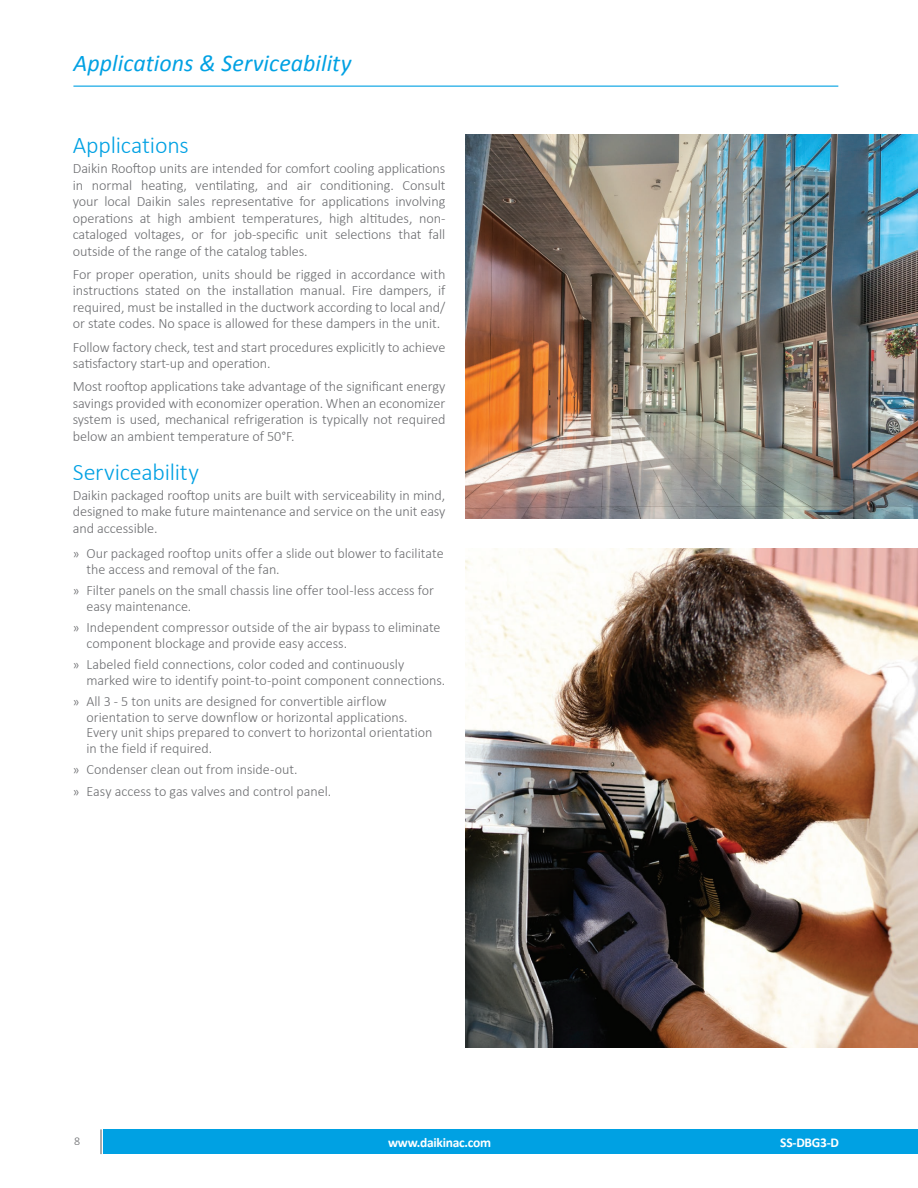
<style>
.page{position:relative;width:918px;height:1188px;background:#fff}
.page>*{position:absolute;margin:0;border:0;box-sizing:border-box;transform-origin:0 0}
.t1{font:italic 24px "Calibri";letter-spacing:.005em;color:#00a1e3}
.t2{font:300 24px "Calibri";letter-spacing:-.01em;color:#00a1e3}
.t3{font:300 14.25px/16.5px "Calibri";letter-spacing:-.005em;color:#6c6d70}
.t4{font:700 13.5px "Calibri";letter-spacing:-.02em;color:#fff}
.t5{font:300 12px "Calibri";color:#6c6d70}
.s1{font-size:13.5px}
</style>
<div class="page">
<hr style="left:73px;top:86px;width:765px;height:1px;background:#00a1e3">
<div style="left:104px;top:1130px;width:814px;height:24px;background:#00a1e3"></div>
<hr style="left:100px;top:1129px;width:2px;height:25px;background:#6c6d70">
<img style="left:466px;top:134px;width:452px;height:384px">
<img style="left:466px;top:549px;width:452px;height:498px">
<h1 class="t1" style="left:73px;top:48px;width:280px">Applications &amp; Serviceability</h1>
<h1 class="t2" style="left:73px;top:130px;width:118px">Applications</h1>
<p class="t3" style="left:73px;top:159px;width:374px;text-align:justify">Daikin Rooftop units are intended for comfort cooling applications in normal heating, ventilating, and air conditioning. Consult your local Daikin sales representative for applications involving operations at high ambient temperatures, high altitudes, non&shy;cataloged voltages, or for job-specific unit selections that fall outside of the range of the catalog tables.</p>
<p class="t3" style="left:73px;top:265px;width:374px;text-align:justify">For proper operation, units should be rigged in accordance with instructions stated on the installation manual. Fire dampers, if required, must be installed in the ductwork according to local and/ or state codes. No space is allowed for these dampers in the unit.</p>
<p class="t3" style="left:73px;top:338px;width:374px">Follow factory check, test and start procedures explicitly to achieve satisfactory start-up and operation.</p>
<p class="t3" style="left:73px;top:378px;width:374px;text-align:justify">Most rooftop applications take advantage of the significant energy savings provided with economizer operation. When an economizer system is used, mechanical refrigeration is typically not required below an ambient temperature of 50°F.</p>
<h1 class="t2" style="left:73px;top:457px;width:128px">Serviceability</h1>
<p class="t3" style="left:73px;top:486px;width:374px;text-align:justify">Daikin packaged rooftop units are built with serviceability in mind, designed to make future maintenance and service on the unit easy and accessible.</p>
<p class="t3" style="left:86px;top:545px;width:359px;line-height:15.8px;text-indent:-14px"><span class="s1">»</span> Our packaged rooftop units offer a slide out blower to facilitate the access and removal of the fan.</p>
<p class="t3" style="left:86px;top:582px;width:349px;line-height:15.8px;text-indent:-14px"><span class="s1">»</span> Filter panels on the small chassis line offer tool-less access for easy maintenance.</p>
<p class="t3" style="left:86px;top:619px;width:356px;line-height:15.8px;text-indent:-14px"><span class="s1">»</span> Independent compressor outside of the air bypass to eliminate component blockage and provide easy access.</p>
<p class="t3" style="left:86px;top:656px;width:360px;line-height:15.8px;text-indent:-14px"><span class="s1">»</span> Labeled field connections, color coded and continuously marked wire to identify point-to-point component connections.</p>
<p class="t3" style="left:86px;top:693px;width:348px;line-height:15.8px;text-indent:-14px"><span class="s1">»</span> All 3 - 5 ton units are designed for convertible airflow orientation to serve downflow or horizontal applications.<br>Every unit ships prepared to convert to horizontal orientation in the field if required.</p>
<p class="t3" style="left:73px;top:758px;width:260px;line-height:21.1px"><span class="s1">»</span> Condenser clean out from inside-out.<br><span class="s1">»</span> Easy access to gas valves and control panel.</p>
<p class="t5" style="left:74px;top:1134px;width:8px">8</p>
<p class="t4" style="left:388px;top:1134px;width:105px">www.daikinac.com</p>
<p class="t4" style="left:780px;top:1134px;width:60px">SS-DBG3-D</p>
</div>
